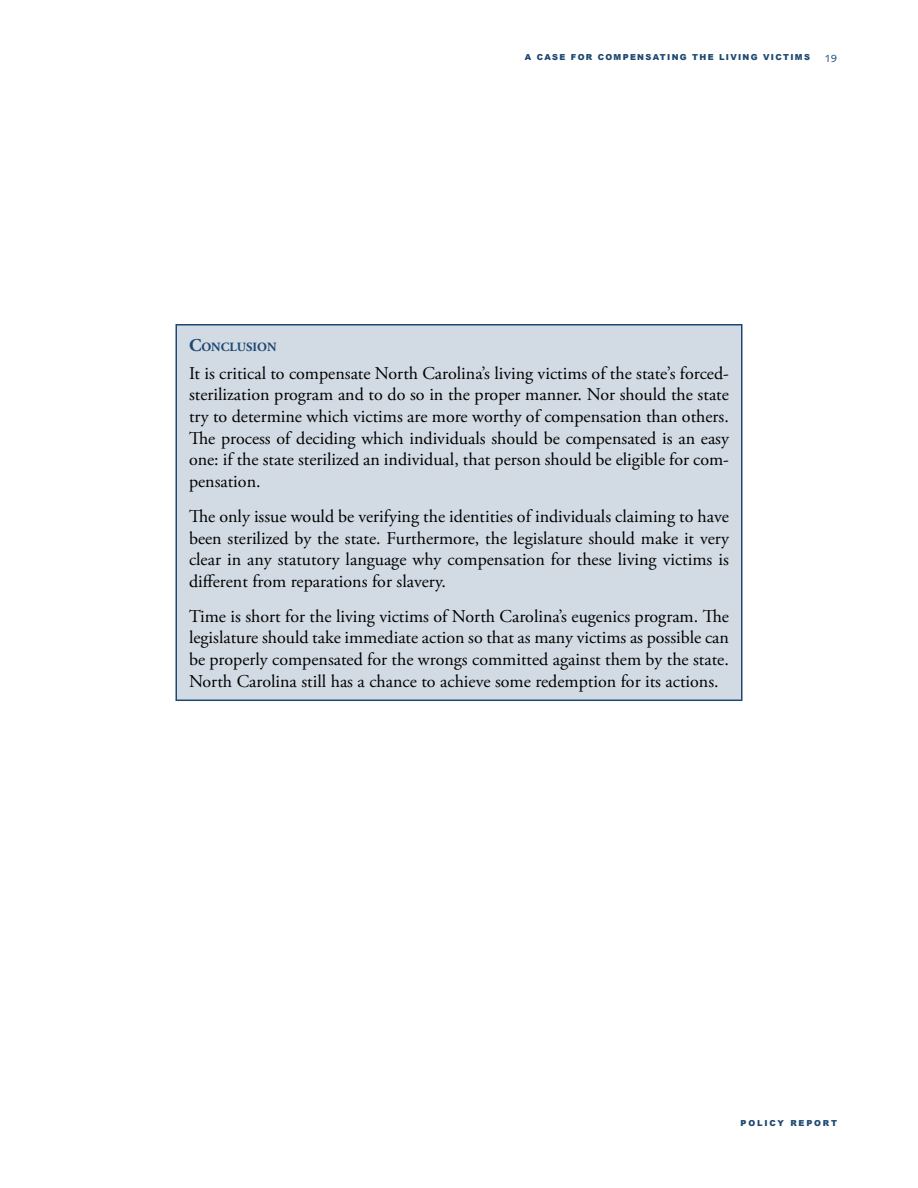
<style>
.page{position:relative;width:918px;height:1188px;background:#fff}
.page>*{position:absolute;margin:0;border:0;box-sizing:border-box;transform-origin:0 0}
.t1{font:18px/21.6px "Adobe Garamond Pro";color:#000;text-align:justify}
.t2{font:700 12.6px "Adobe Garamond Pro";color:#1d4872}
.t3{font:10.5px "Syntax";color:#1d4872}
.t4{font:900 8.25px "Arial";letter-spacing:.16em;color:#1d4872}
.t5{font:900 8.25px "Arial";letter-spacing:.22em;color:#1d4872}
.s1{font-size:18px}
</style>
<div class="page">
<div style="left:176px;top:324px;width:566px;height:377px;background:#d2dae3;border:2px solid #1d4872"></div>
<p class="t4" style="left:525px;top:51px;width:286px">A CASE FOR COMPENSATING THE LIVING VICTIMS</p>
<p class="t3" style="left:825px;top:52px;width:14px">19</p>
<p class="t2" style="left:189px;top:339px;width:89px"><span class="s1">C</span>ONCLUSION</p>
<p class="t1" style="left:189px;top:363px;width:542px">It is critical to compensate North Carolina’s living victims of the state’s forced&shy;sterilization program and to do so in the proper manner. Nor should the state try to determine which victims are more worthy of compensation than others.<br>The process of deciding which individuals should be compensated is an easy one: if the state sterilized an individual, that person should be eligible for com&shy;pensation.</p>
<p class="t1" style="left:189px;top:506px;width:542px">The only issue would be verifying the identities of individuals claiming to have been sterilized by the state. Furthermore, the legislature should make it very clear in any statutory language why compensation for these living victims is different from reparations for slavery.</p>
<p class="t1" style="left:189px;top:606px;width:541px">Time is short for the living victims of North Carolina’s eugenics program. The legislature should take immediate action so that as many victims as possible can be properly compensated for the wrongs committed against them by the state.<br>North Carolina still has a chance to achieve some redemption for its actions.</p>
<p class="t5" style="left:741px;top:1117px;width:98px">POLICY REPORT</p>
</div>
